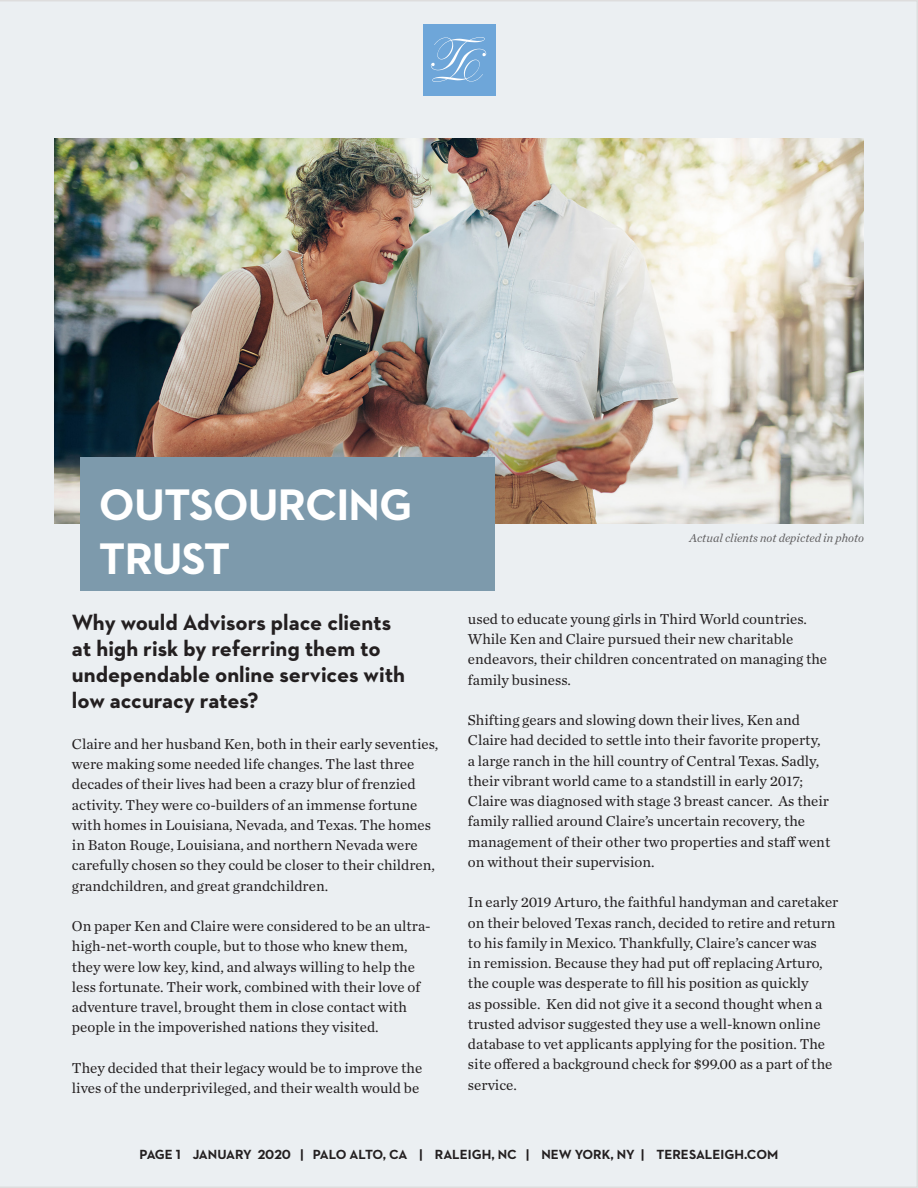
<style>
.page{position:relative;width:918px;height:1188px;background:#ebeff2}
.page>*{position:absolute;margin:0;border:0;box-sizing:border-box;transform-origin:0 0}
.t1{font:700 45px "Neutraface 2 Text";letter-spacing:-.02em;color:#fff}
.t2{font:700 22.5px/26.2px "Neutraface 2 Text";color:#231f20}
.t3{font:15px/20.2px "Chronicle Text G1";color:#231f20}
.t4{font:700 13.5px "Neutraface 2 Text";color:#231f20}
.t5{font:italic 12px "Chronicle Text G1";color:#231f20}
</style>
<div class="page">
<div style="left:423px;top:24px;width:72px;height:72px;background:#6ea6d9"></div>
<svg style="left:431px;top:37px;width:55px;height:45px"></svg>
<img style="left:54px;top:139px;width:810px;height:385px">
<div style="left:81px;top:457px;width:414px;height:133px;background:#7d9aac"></div>
<p class="t1" style="left:99px;top:476px;width:315px">OUTSOURCING</p>
<p class="t1" style="left:99px;top:530px;width:133px">TRUST</p>
<p class="t2" style="left:72px;top:609px;width:335px">Why would Advisors place clients at high risk by referring them to undependable online services with</p>
<p class="t2" style="left:72px;top:687px;width:188px">low accuracy rates?</p>
<p class="t3" style="left:72px;top:733px;width:368px">Claire and her husband Ken, both in their early seventies, were making some needed life changes. The last three decades of their lives had been a crazy blur of frenzied activity. They were co-builders of an immense fortune with homes in Louisiana, Nevada, and Texas. The homes in Baton Rouge, Louisiana, and northern Nevada were carefully chosen so they could be closer to their children, grandchildren, and great grandchildren.</p>
<p class="t3" style="left:72px;top:915px;width:360px">On paper Ken and Claire were considered to be an ultra&shy;high-net-worth couple, but to those who knew them, they were low key, kind, and always willing to help the less fortunate. Their work, combined with their love of adventure travel, brought them in close contact with people in the impoverished nations they visited.</p>
<p class="t3" style="left:72px;top:1057px;width:352px">They decided that their legacy would be to improve the lives of the underprivileged, and their wealth would be</p>
<p class="t5" style="left:689px;top:529px;width:176px">Actual clients not depicted in photo</p>
<p class="t3" style="left:468px;top:608px;width:361px">used to educate young girls in Third World countries.<br>While Ken and Claire pursued their new charitable endeavors, their children concentrated on managing the family business.</p>
<p class="t3" style="left:468px;top:709px;width:364px">Shifting gears and slowing down their lives, Ken and Claire had decided to settle into their favorite property, a large ranch in the hill country of Central Texas. Sadly, their vibrant world came to a standstill in early 2017; Claire was diagnosed with stage 3 breast cancer. As their family rallied around Claire’s uncertain recovery, the management of their other two properties and staff went on without their supervision.</p>
<p class="t3" style="left:468px;top:892px;width:372px">In early 2019 Arturo, the faithful handyman and caretaker on their beloved Texas ranch, decided to retire and return to his family in Mexico. Thankfully, Claire’s cancer was<br>in remission. Because they had put off replacing Arturo, the couple was desperate to fill his position as quickly<br>as possible. Ken did not give it a second thought when a trusted advisor suggested they use a well-known online database to vet applicants applying for the position. The site offered a background check for $99.00 as a part of the service.</p>
<p class="t4" style="left:140px;top:1145px;width:640px">PAGE 1 JANUARY 2020 | PALO ALTO, CA | RALEIGH, NC | NEW YORK, NY | TERESALEIGH.COM</p>
</div>
